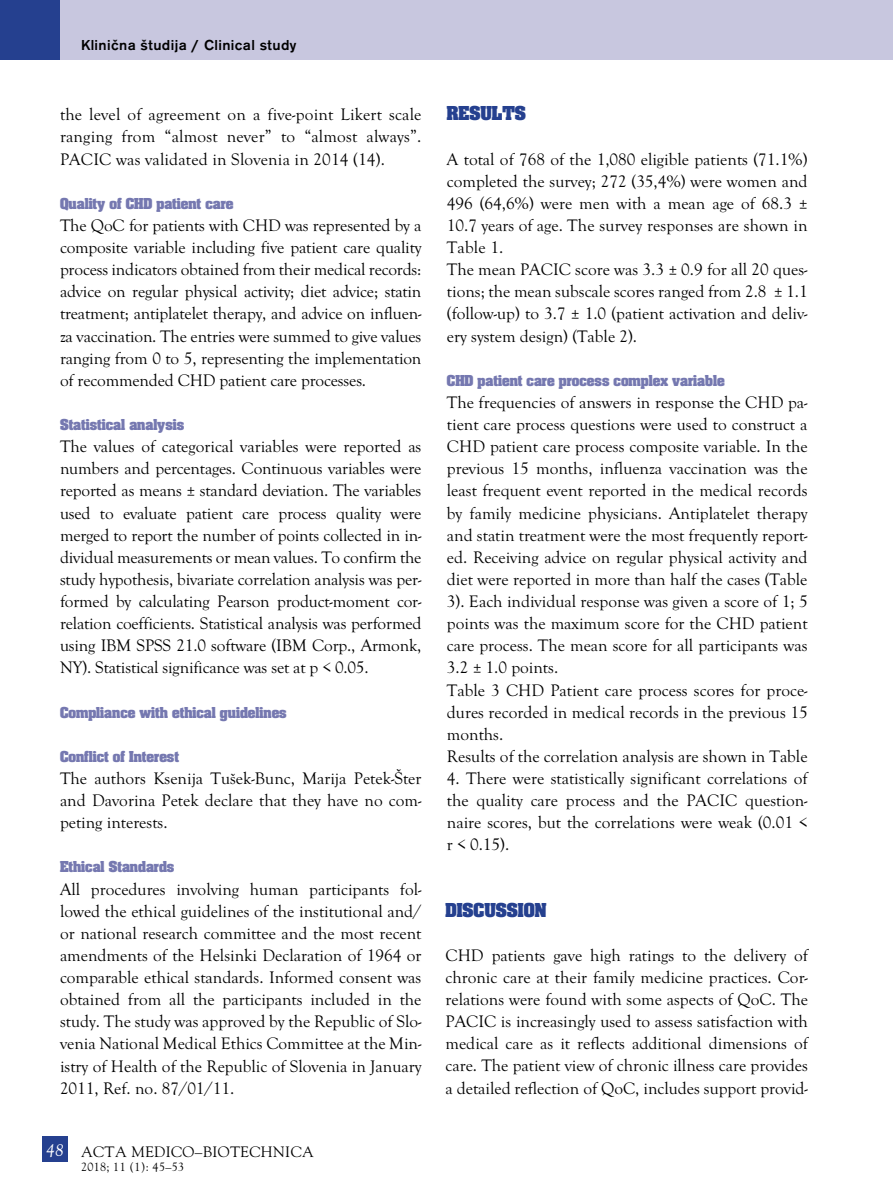
<style>
.page{position:relative;width:893px;height:1191px;background:#fff}
.page>*{position:absolute;margin:0;border:0;box-sizing:border-box;transform-origin:0 0}
.t1{font:700 21px "Aachen PCE";color:#25408f}
.t2{font:italic 18px "Goudy Old Sty TCE";color:#fff}
.t3{font:17.25px/22px "Goudy Old Sty TCE";color:#000;text-align:justify}
.t4{font:700 16.5px "Aachen PCE";color:#7578b0}
.t5{font:500 15px "Accius TCE";letter-spacing:.025em;color:#000}
.t6{font:15px "MM Goudy";letter-spacing:.025em;color:#000}
.t7{font:12px "MM Goudy";letter-spacing:.025em;color:#000}
</style>
<div class="page">
<div style="left:42px;top:1135px;width:26px;height:26px;background:#25408f"></div>
<div style="left:60px;top:0;width:833px;height:60px;background:#c8c7df"></div>
<div style="left:0;top:0;width:60px;height:60px;background:#25408f"></div>
<p class="t5" style="left:81px;top:36px;width:217px">Klinična študija / Clinical study</p>
<p class="t3" style="left:60px;top:104px;width:363px">the level of agreement on a five-point Likert scale ranging from “almost never” to “almost always”.<br>PACIC was validated in Slovenia in 2014 (14).</p>
<p class="t4" style="left:60px;top:195px;width:175px">Quality of CHD patient care</p>
<p class="t3" style="left:60px;top:214px;width:363px">The QoC for patients with CHD was represented by a composite variable including five patient care quality process indicators obtained from their medical records: advice on regular physical activity; diet advice; statin treatment; antiplatelet therapy, and advice on influen&shy;za vaccination. The entries were summed to give values ranging from 0 to 5, representing the implementation of recommended CHD patient care processes.</p>
<p class="t4" style="left:60px;top:416px;width:126px">Statistical analysis</p>
<p class="t3" style="left:60px;top:435px;width:363px">The values of categorical variables were reported as numbers and percentages. Continuous variables were reported as means ± standard deviation. The variables used to evaluate patient care process quality were merged to report the number of points collected in in&shy;dividual measurements or mean values. To confirm the study hypothesis, bivariate correlation analysis was per&shy;formed by calculating Pearson product-moment cor&shy;relation coefficients. Statistical analysis was performed using IBM SPSS 21.0 software (IBM Corp., Armonk, NY). Statistical significance was set at p &lt; 0.05.</p>
<p class="t4" style="left:60px;top:704px;width:228px">Compliance with ethical guidelines</p>
<p class="t4" style="left:60px;top:748px;width:121px">Conflict of Interest</p>
<p class="t3" style="left:60px;top:767px;width:363px">The authors Ksenija Tušek-Bunc, Marija Petek-Šter and Davorina Petek declare that they have no com&shy;peting interests.</p>
<p class="t4" style="left:60px;top:858px;width:116px">Ethical Standards</p>
<p class="t3" style="left:60px;top:878px;width:363px">All procedures involving human participants fol&shy;lowed the ethical guidelines of the institutional and/ or national research committee and the most recent amendments of the Helsinki Declaration of 1964 or comparable ethical standards. Informed consent was obtained from all the participants included in the study. The study was approved by the Republic of Slo&shy;venia National Medical Ethics Committee at the Min&shy;istry of Health of the Republic of Slovenia in January 2011, Ref. no. 87/01/11.</p>
<p class="t2" style="left:46px;top:1137px;width:20px">4848</p>
<p class="t6" style="left:81px;top:1142px;width:234px">ACTA MEDICO–BIOTECHNICA</p>
<p class="t7" style="left:81px;top:1159px;width:105px">2018; 11 (1): 45–53</p>
<p class="t1" style="left:447px;top:103px;width:81px">RESULTS</p>
<p class="t3" style="left:447px;top:148px;width:362px;text-align:left">A total of 768 of the 1,080 eligible patients (71.1%) completed the survey; 272 (35,4%) were women and 496 (64,6%) were men with a mean age of 68.3 ± 10.7 years of age. The survey responses are shown in Table 1.<br>The mean PACIC score was 3.3 ± 0.9 for all 20 ques&shy;tions; the mean subscale scores ranged from 2.8 ± 1.1 (follow-up) to 3.7 ± 1.0 (patient activation and deliv&shy;ery system design) (Table 2).</p>
<p class="t4" style="left:447px;top:372px;width:279px">CHD patient care process complex variable</p>
<p class="t3" style="left:447px;top:391px;width:362px;text-align:left">The frequencies of answers in response the CHD pa&shy;tient care process questions were used to construct a CHD patient care process composite variable. In the previous 15 months, influenza vaccination was the least frequent event reported in the medical records by family medicine physicians. Antiplatelet therapy and statin treatment were the most frequently report&shy;ed. Receiving advice on regular physical activity and diet were reported in more than half the cases (Table 3). Each individual response was given a score of 1; 5 points was the maximum score for the CHD patient care process. The mean score for all participants was 3.2 ± 1.0 points.<br>Table 3 CHD Patient care process scores for proce&shy;dures recorded in medical records in the previous 15 months.<br>Results of the correlation analysis are shown in Table</p>
<p class="t3" style="left:447px;top:767px;width:362px">4. There were statistically significant correlations of the quality care process and the PACIC question&shy;naire scores, but the correlations were weak (0.01 &lt; r &lt; 0.15).</p>
<p class="t1" style="left:446px;top:899px;width:102px">DISCUSSION</p>
<p class="t3" style="left:446px;top:944px;width:364px">CHD patients gave high ratings to the delivery of chronic care at their family medicine practices. Cor&shy;relations were found with some aspects of QoC. The PACIC is increasingly used to assess satisfaction with medical care as it reflects additional dimensions of care. The patient view of chronic illness care provides a detailed reflection of QoC, includes support provid-</p>
</div>
